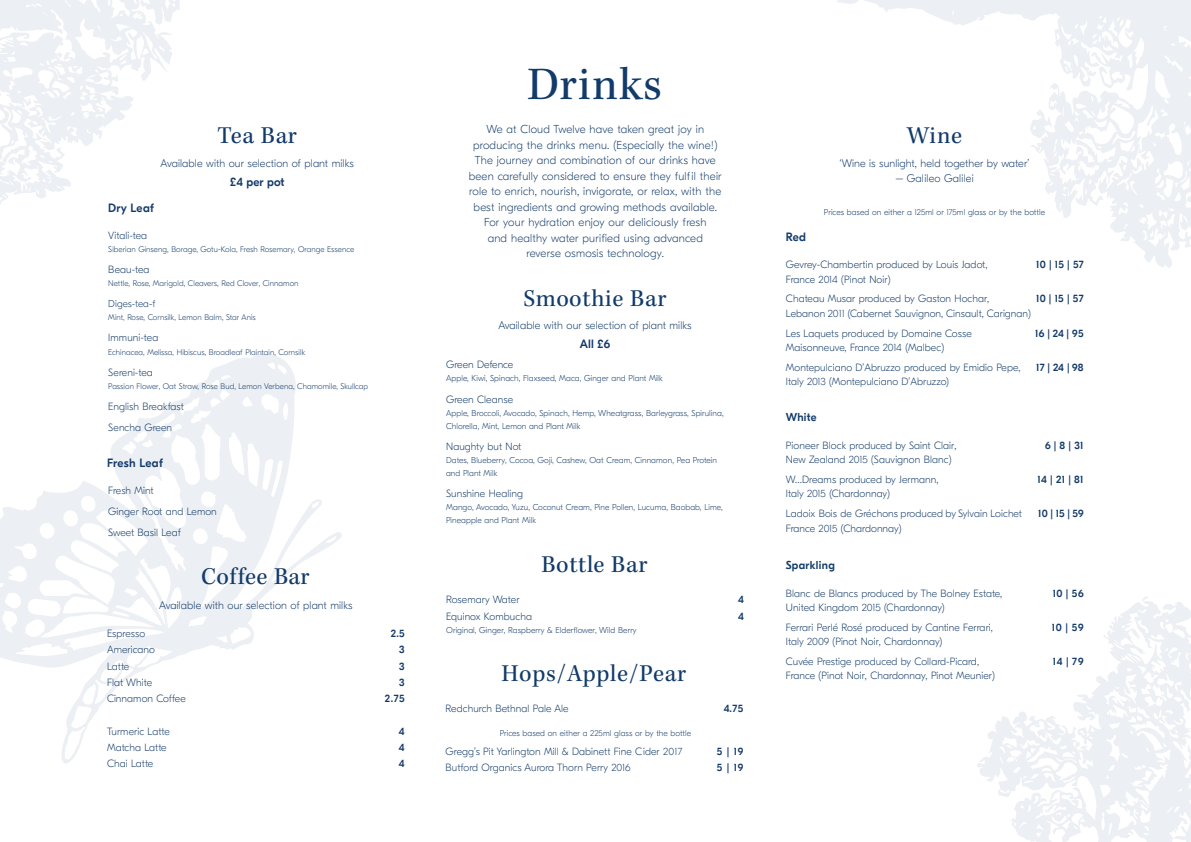
<style>
.page{position:relative;width:1191px;height:842px;background:#fff}
.page>*{position:absolute;margin:0;border:0;box-sizing:border-box;transform-origin:0 0}
.t1{font:47.7px "Kepler Std";letter-spacing:.03em;color:#133b6a}
.t2{font:24.8px "Kepler Std";letter-spacing:.025em;color:#133b6a}
.t3{font:500 12px "GT Eesti Pro Display";letter-spacing:.02em;color:#133b6a}
.t4{font:100 11.5px/15.5px "GT Eesti Pro Display";letter-spacing:.02em;color:#133b6a;text-align:center}
.t5{font:500 11.5px "GT Eesti Pro Display";letter-spacing:.03em;color:#133b6a}
.t6{font:100 11px "GT Eesti Pro Display";letter-spacing:.01em;color:#133b6a}
.t7{font:100 10.5px/14.3px "GT Eesti Pro Display";letter-spacing:.01em;color:#133b6a}
.t8{font:500 10.5px "GT Eesti Pro Display";letter-spacing:.04em;color:#133b6a}
.t9{font:100 10px "GT Eesti Pro Display";letter-spacing:.01em;color:#133b6a}
.t10{font:100 8.5px/13px "GT Eesti Pro Display";letter-spacing:.01em;color:#133b6a}
.t11{font:100 8.1px "GT Eesti Pro Display";letter-spacing:.01em;color:#133b6a}
</style>
<div class="page">
<svg style="left:0;top:354px;width:342px;height:410px"></svg>
<svg style="left:0;top:0;width:180px;height:204px"></svg>
<svg style="left:837px;top:0;width:354px;height:268px"></svg>
<svg style="left:977px;top:596px;width:214px;height:246px"></svg>
<p class="t2" style="left:217px;top:121px;width:81px">Tea Bar</p>
<p class="t6" style="left:160px;top:157px;width:195px">Available with our selection of plant milks</p>
<p class="t3" style="left:230px;top:175px;width:56px">£4 per pot</p>
<p class="t3" style="left:108px;top:202px;width:47px">Dry Leaf</p>
<p class="t7" style="left:108px;top:228px;width:40px">Vitali-tea</p>
<p class="t11" style="left:108px;top:245px;width:247px">Siberian Ginseng, Borage, Gotu-Kola, Fresh Rosemary, Orange Essence</p>
<p class="t7" style="left:108px;top:262px;width:43px">Beau-tea</p>
<p class="t11" style="left:108px;top:279px;width:192px">Nettle, Rose, Marigold, Cleavers, Red Clover, Cinnamon</p>
<p class="t9" style="left:108px;top:298px;width:49px">Diges-tea-f</p>
<p class="t11" style="left:108px;top:313px;width:149px">Mint, Rose, Cornsilk, Lemon Balm, Star Anis</p>
<p class="t7" style="left:108px;top:331px;width:51px">Immuni-tea</p>
<p class="t11" style="left:108px;top:347px;width:198px">Echinacea, Melissa, Hibiscus, Broadleaf Plaintain, Cornsilk</p>
<p class="t7" style="left:108px;top:365px;width:46px">Sereni-tea</p>
<p class="t11" style="left:108px;top:382px;width:261px">Passion Flower, Oat Straw, Rose Bud, Lemon Verbena, Chamomile, Skullcap</p>
<p class="t7" style="left:108px;top:399px;width:77px">English Breakfast</p>
<p class="t7" style="left:108px;top:420px;width:65px">Sencha Green</p>
<p class="t3" style="left:107px;top:457px;width:57px">Fresh Leaf</p>
<p class="t7" style="left:108px;top:484px;width:47px">Fresh Mint</p>
<p class="t7" style="left:108px;top:505px;width:110px">Ginger Root and Lemon</p>
<p class="t7" style="left:108px;top:526px;width:74px">Sweet Basil Leaf</p>
<p class="t2" style="left:201px;top:563px;width:110px">Coffee Bar</p>
<p class="t6" style="left:159px;top:599px;width:195px">Available with our selection of plant milks</p>
<p class="t7" style="left:107px;top:627px;width:40px">Espresso</p>
<p class="t8" style="left:391px;top:628px;width:15px">2.5</p>
<p class="t7" style="left:107px;top:643px;width:49px">Americano</p>
<p class="t8" style="left:399px;top:644px;width:7px">3</p>
<p class="t7" style="left:107px;top:659px;width:24px">Latte</p>
<p class="t8" style="left:399px;top:660px;width:7px">3</p>
<p class="t7" style="left:107px;top:675px;width:47px">Flat White</p>
<p class="t8" style="left:399px;top:676px;width:7px">3</p>
<p class="t7" style="left:107px;top:691px;width:80px">Cinnamon Coffee</p>
<p class="t8" style="left:385px;top:693px;width:21px">2.75</p>
<p class="t7" style="left:107px;top:724px;width:64px">Turmeric Latte</p>
<p class="t8" style="left:399px;top:725px;width:7px">4</p>
<p class="t7" style="left:107px;top:740px;width:61px">Matcha Latte</p>
<p class="t8" style="left:399px;top:741px;width:7px">4</p>
<p class="t7" style="left:107px;top:756px;width:48px">Chai Latte</p>
<p class="t8" style="left:399px;top:758px;width:7px">4</p>
<p class="t1" style="left:527px;top:57px;width:136px">Drinks</p>
<p class="t4" style="left:469px;top:122px;width:254px">We at Cloud Twelve have taken great joy in producing the drinks menu. (Especially the wine!)<br>The journey and combination of our drinks have been carefully considered to ensure they fulfil their role to enrich, nourish, invigorate, or relax, with the best ingredients and growing methods available.<br>For your hydration enjoy our deliciously fresh<br>and healthy water purified using advanced<br>reverse osmosis technology.</p>
<p class="t2" style="left:523px;top:284px;width:145px">Smoothie Bar</p>
<p class="t6" style="left:498px;top:319px;width:195px">Available with our selection of plant milks</p>
<p class="t3" style="left:580px;top:338px;width:32px">All £6</p>
<p class="t7" style="left:446px;top:358px;width:69px">Green Defence</p>
<p class="t10" style="left:446px;top:372px;width:218px">Apple, Kiwi, Spinach, Flaxseed, Maca, Ginger and Plant Milk</p>
<p class="t7" style="left:446px;top:392px;width:69px">Green Cleanse</p>
<p class="t10" style="left:446px;top:406px;width:279px;line-height:13.4px">Apple, Broccoli, Avocado, Spinach, Hemp, Wheatgrass, Barleygrass, Spirulina,<br>Chlorella, Mint, Lemon and Plant Milk</p>
<p class="t7" style="left:446px;top:439px;width:77px">Naughty but Not</p>
<p class="t10" style="left:446px;top:454px;width:272px">Dates, Blueberry, Cocoa, Goji, Cashew, Oat Cream, Cinnamon, Pea Protein and Plant Milk</p>
<p class="t7" style="left:446px;top:486px;width:78px">Sunshine Healing</p>
<p class="t10" style="left:446px;top:501px;width:278px">Mango, Avocado, Yuzu, Coconut Cream, Pine Pollen, Lucuma, Baobab, Lime,<br>Pineapple and Plant Milk</p>
<p class="t2" style="left:541px;top:550px;width:108px">Bottle Bar</p>
<p class="t7" style="left:446px;top:593px;width:75px">Rosemary Water</p>
<p class="t8" style="left:738px;top:594px;width:7px">4</p>
<p class="t7" style="left:446px;top:609px;width:87px">Equinox Kombucha</p>
<p class="t10" style="left:446px;top:623px;width:192px">Original, Ginger, Raspberry &amp; Elderflower, Wild Berry</p>
<p class="t8" style="left:738px;top:610px;width:7px">4</p>
<p class="t2" style="left:501px;top:659px;width:186px">Hops/Apple/Pear</p>
<p class="t7" style="left:445px;top:701px;width:125px">Redchurch Bethnal Pale Ale</p>
<p class="t8" style="left:723px;top:702px;width:21px">4.75</p>
<p class="t7" style="left:445px;top:745px;width:238px">Gregg’s Pit Yarlington Mill &amp; Dabinett Fine Cider 2017</p>
<p class="t8" style="left:717px;top:746px;width:28px">5 | 19</p>
<p class="t7" style="left:445px;top:761px;width:186px">Butford Organics Aurora Thorn Perry 2016</p>
<p class="t8" style="left:717px;top:762px;width:28px">5 | 19</p>
<p class="t10" style="left:500px;top:727px;width:193px">Prices based on either a 225ml glass or by the bottle</p>
<p class="t2" style="left:907px;top:121px;width:57px">Wine</p>
<p class="t3" style="left:785px;top:230px;width:22px">Red</p>
<p class="t6" style="left:840px;top:157px;width:191px">‘Wine is sunlight, held together by water’</p>
<p class="t6" style="left:895px;top:172px;width:80px">– Galileo Galilei</p>
<p class="t10" style="left:824px;top:206px;width:223px">Prices based on either a 125ml or 175ml glass or by the bottle</p>
<p class="t7" style="left:786px;top:258px;width:203px">Gevrey-Chambertin produced by Louis Jadot,<br>France 2014 (Pinot Noir)</p>
<p class="t8" style="left:1036px;top:259px;width:49px">10 | 15 | 57</p>
<p class="t7" style="left:786px;top:292px;width:246px">Chateau Musar produced by Gaston Hochar,<br>Lebanon 2011 (Cabernet Sauvignon, Cinsault, Carignan)</p>
<p class="t8" style="left:1036px;top:293px;width:49px">10 | 15 | 57</p>
<p class="t7" style="left:786px;top:326px;width:187px">Les Laquets produced by Domaine Cosse<br>Maisonneuve, France 2014 (Malbec)</p>
<p class="t8" style="left:1035px;top:327px;width:50px">16 | 24 | 95</p>
<p class="t7" style="left:786px;top:360px;width:236px">Montepulciano D’Abruzzo produced by Emidio Pepe,<br>Italy 2013 (Montepulciano D’Abruzzo)</p>
<p class="t8" style="left:1036px;top:361px;width:49px">17 | 24 | 98</p>
<p class="t5" style="left:785px;top:411px;width:32px">White</p>
<p class="t7" style="left:786px;top:438px;width:172px">Pioneer Block produced by Saint Clair,<br>New Zealand 2015 (Sauvignon Blanc)</p>
<p class="t8" style="left:1045px;top:440px;width:40px">6 | 8 | 31</p>
<p class="t7" style="left:786px;top:473px;width:154px">W…Dreams produced by Jermann,<br>Italy 2015 (Chardonnay)</p>
<p class="t8" style="left:1037px;top:474px;width:47px">14 | 21 | 81</p>
<p class="t7" style="left:786px;top:507px;width:237px">Ladoix Bois de Gréchons produced by Sylvain Loichet<br>France 2015 (Chardonnay)</p>
<p class="t8" style="left:1038px;top:508px;width:47px">10 | 15 | 59</p>
<p class="t5" style="left:785px;top:559px;width:51px">Sparkling</p>
<p class="t7" style="left:786px;top:586px;width:218px">Blanc de Blancs produced by The Bolney Estate,<br>United Kingdom 2015 (Chardonnay)</p>
<p class="t8" style="left:1052px;top:588px;width:32px">10 | 56</p>
<p class="t7" style="left:786px;top:620px;width:208px">Ferrari Perlé Rosé produced by Cantine Ferrari,<br>Italy 2009 (Pinot Noir, Chardonnay)</p>
<p class="t8" style="left:1052px;top:622px;width:33px">10 | 59</p>
<p class="t7" style="left:786px;top:655px;width:210px">Cuvée Prestige produced by Collard-Picard,<br>France (Pinot Noir, Chardonnay, Pinot Meunier)</p>
<p class="t8" style="left:1052px;top:656px;width:32px">14 | 79</p>
</div>
